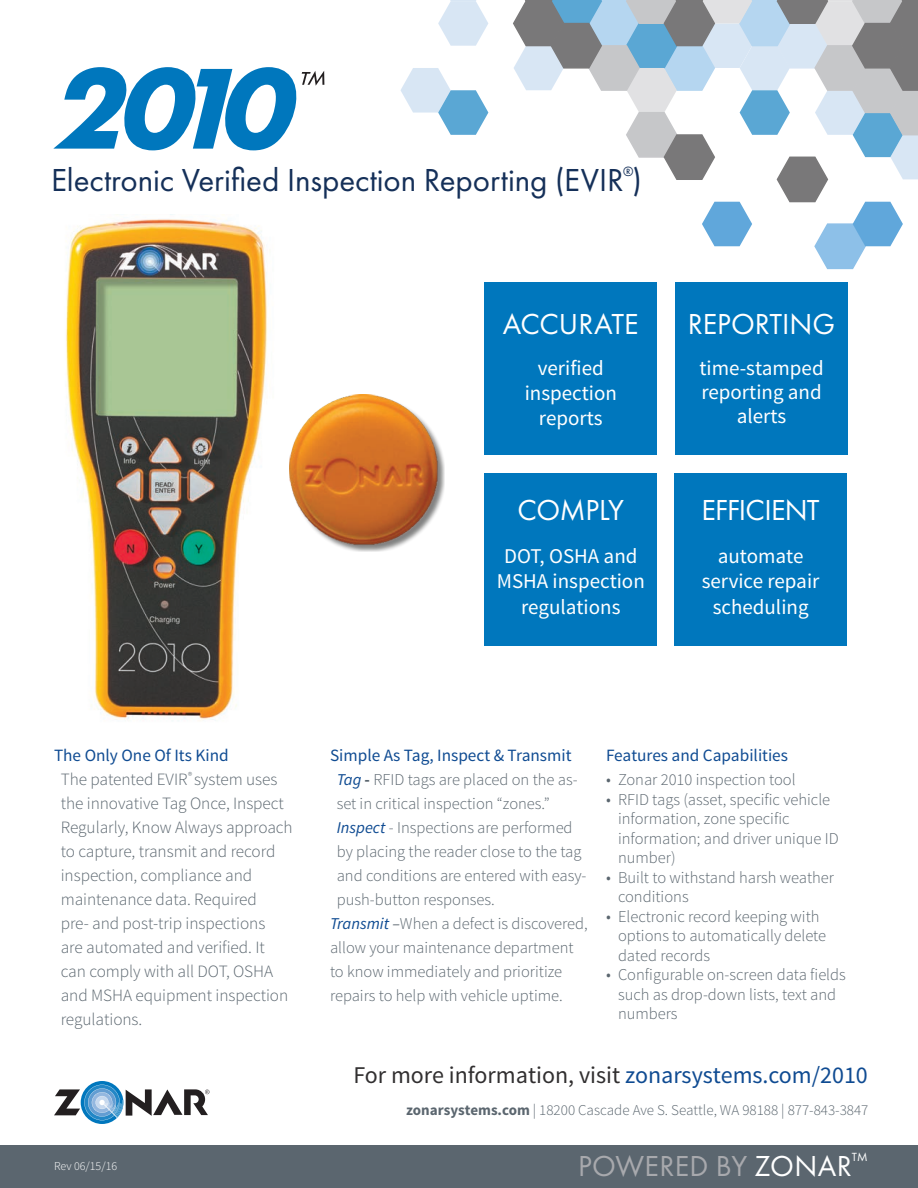
<style>
.page{position:relative;width:918px;height:1188px;background:#fff}
.page>*{position:absolute;margin:0;border:0;box-sizing:border-box;transform-origin:0 0}
.t1{font:33px "Futura PT";color:#153059}
.t2{font:30px "Futura PT";letter-spacing:-.01em;color:#fff}
.t3{font:30px "Futura PT";letter-spacing:.01em;color:#a8a9ad}
.t4{font:24px "Source Sans Pro";color:#312f30}
.t5{font:21px/25.2px "Source Sans Pro";color:#fff;text-align:center}
.t6{font:300 17.25px/24px "Source Sans Pro";letter-spacing:-.005em;color:#5b666f}
.t7{font:17.25px "Source Sans Pro";color:#0f4b92}
.t8{font:300 16.5px/19.5px "Source Sans Pro";color:#5b666f}
.t9{font:300 15px "Source Sans Pro";color:#5b666f}
.t10{font:13.95px "Futura PT";color:#153059}
.t11{font:12.3px "Futura PT";color:#fff}
.t12{font:300 12px "Source Sans Pro";color:#fff}
.s1{font-weight:400;color:#0f4b92}
.s2{font-weight:400;font-style:italic;color:#0f4b92}
.s3{font-weight:700}
.s4{font-weight:400;font-style:italic}
.s5{font-size:17.25px}
.s6{color:#0f4b92}
.s7{color:#fff}
</style>
<div class="page">
<div style="left:0;top:1145px;width:918px;height:43px;background:#5b666f"></div>
<div style="left:485px;top:282px;width:172px;height:173px;background:#0077bd"></div>
<div style="left:675px;top:282px;width:173px;height:173px;background:#0077bd"></div>
<div style="left:485px;top:473px;width:172px;height:173px;background:#0077bd"></div>
<div style="left:675px;top:473px;width:172px;height:173px;background:#0077bd"></div>
<img style="left:66px;top:214px;width:201px;height:507px">
<svg style="left:53px;top:67px;width:271px;height:83px"></svg>
<img style="left:290px;top:395px;width:154px;height:156px">
<svg style="left:54px;top:1081px;width:156px;height:43px"></svg>
<svg style="left:438px;top:0;width:50px;height:46px"></svg>
<svg style="left:400px;top:68px;width:88px;height:67px"></svg>
<svg style="left:513px;top:0;width:405px;height:270px"></svg>
<p class="t10" style="left:623px;top:163px;width:12px">®</p>
<h1 class="t1" style="left:51px;top:161px;width:592px">Electronic Verified Inspection Reporting (EVIR )</h1>
<h2 class="t2" style="left:503px;top:306px;width:137px">ACCURATE</h2>
<p class="t5" style="left:525px;top:355px;width:94px">verified inspection reports</p>
<h2 class="t2" style="left:518px;top:492px;width:108px">COMPLY</h2>
<p class="t5" style="left:497px;top:544px;width:150px">DOT, OSHA and<br>MSHA inspection regulations</p>
<h2 class="t2" style="left:688px;top:306px;width:149px">REPORTING</h2>
<p class="t5" style="left:700px;top:356px;width:126px;line-height:24px">time-stamped reporting and alerts</p>
<h2 class="t2" style="left:702px;top:492px;width:120px">EFFICIENT</h2>
<p class="t5" style="left:702px;top:544px;width:119px">automate service repair scheduling</p>
<p class="t6" style="left:61px;top:744px;width:234px;text-indent:-7px"><span class="s1">The Only One Of Its Kind<br></span>The patented EVIR<sup>®</sup> system uses the innovative Tag Once, Inspect<br>Regularly, Know Always approach to capture, transmit and record inspection, compliance and maintenance data. Required<br>pre- and post-trip inspections<br>are automated and verified. It can comply with all DOT, OSHA and MSHA equipment inspection regulations.</p>
<p class="t7" style="left:330px;top:745px;width:243px">Simple As Tag, Inspect &amp; Transmit</p>
<p class="t8" style="left:337px;top:770px;width:243px"><span class="s2">Tag</span> <span class="s3">-</span> RFID tags are placed on the as-</p>
<p class="t8" style="left:337px;top:794px;width:215px">set in critical inspection “zones.”</p>
<p class="t8" style="left:337px;top:818px;width:237px"><span class="s2">Inspect</span> - Inspections are performed</p>
<p class="t8" style="left:337px;top:842px;width:246px">by placing the reader close to the tag</p>
<p class="t8" style="left:337px;top:866px;width:251px">and conditions are entered with easy-</p>
<p class="t8" style="left:337px;top:890px;width:160px">push-button responses.</p>
<p class="t8" style="left:330px;top:914px;width:259px"><span class="s2">Transmit</span> <span class="s4">–</span>When a defect is discovered,</p>
<p class="t8" style="left:330px;top:938px;width:245px">allow your maintenance department</p>
<p class="t8" style="left:330px;top:962px;width:234px">to know immediately and prioritize</p>
<p class="t8" style="left:330px;top:986px;width:234px">repairs to help with vehicle uptime.</p>
<p class="t7" style="left:606px;top:745px;width:184px">Features and Capabilities</p>
<p class="t8" style="left:606px;top:770px;width:191px"><span class="s5">•</span> Zonar 2010 inspection tool</p>
<p class="t8" style="left:618px;top:790px;width:222px;text-indent:-12px"><span class="s5">•</span> RFID tags (asset, specific vehicle information, zone specific information; and driver unique ID number)</p>
<p class="t8" style="left:618px;top:868px;width:218px;text-indent:-12px"><span class="s5">•</span> Built to withstand harsh weather conditions</p>
<p class="t8" style="left:618px;top:907px;width:210px;text-indent:-12px"><span class="s5">•</span> Electronic record keeping with options to automatically delete dated records</p>
<p class="t8" style="left:618px;top:965px;width:229px;text-indent:-12px"><span class="s5">•</span> Configurable on-screen data fields such as drop-down lists, text and numbers</p>
<p class="t12" style="left:54px;top:1159px;width:65px">Rev 06/15/16</p>
<h3 class="t4" style="left:353px;top:1060px;width:516px">For more information, visit <span class="s6">zonarsystems.com/2010</span></h3>
<p class="t9" style="left:406px;top:1101px;width:464px"><span class="s3">zonarsystems.com</span> | 18200 Cascade Ave S. Seattle, WA 98188 | 877-843-3847</p>
<h2 class="t3" style="left:578px;top:1148px;width:275px">POWERED BY <span class="s7">ZONAR</span></h2>
<p class="t11" style="left:852px;top:1150px;width:17px">TM</p>
</div>
